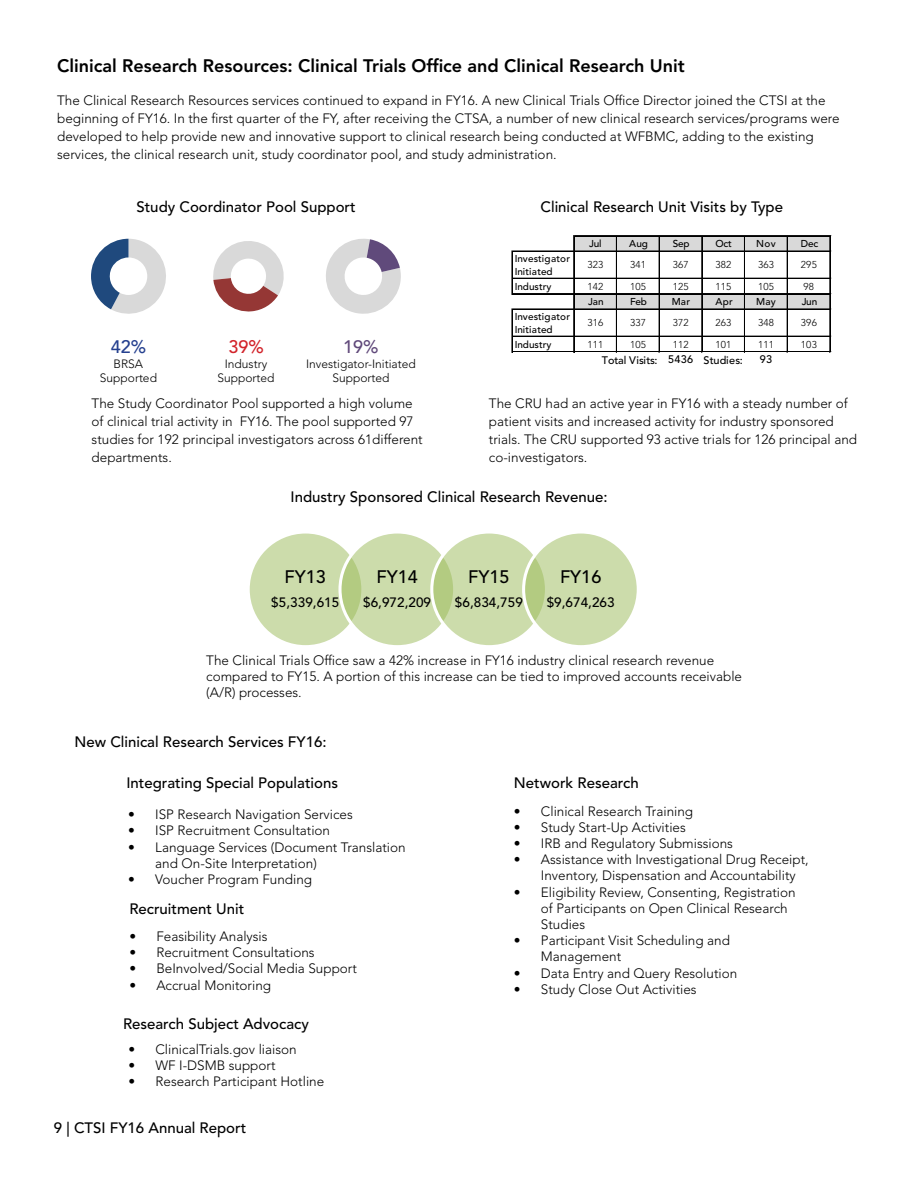
<style>
.page{position:relative;width:918px;height:1188px;background:#fff}
.page>*{position:absolute;margin:0;border:0;box-sizing:border-box;transform-origin:0 0}
.t1{font:800 18px "Avenir LT Std";color:#000}
.t2{font:500 18px "Avenir LT Std";color:#000}
.t3{font:500 18px "Avenir LT Std";color:#25408f}
.t4{font:500 18px "Avenir LT Std";color:#d2232a}
.t5{font:500 18px "Avenir LT Std";color:#60497a}
.t6{font:500 15px "Avenir LT Std";color:#000}
.t7{font:300 13.5px/18px "Avenir LT Std";color:#000}
.t8{font:500 13.5px "Avenir LT Std";letter-spacing:.005em;color:#000}
.t9{font:300 12px/14.4px "Avenir LT Std";color:#000;text-align:center}
.t10{font:500 10.8px "Avenir LT Std";letter-spacing:.01em;color:#000}
.t11{font:500 9.9px/13.6px "Avenir LT Std";letter-spacing:-.005em;color:#000}
.t12{font:300 9.9px "Avenir LT Std";letter-spacing:.025em;color:#000}
</style>
<div class="page">
<div style="left:574px;top:236px;width:257px;height:16px;background:#d9d9d9"></div>
<div style="left:574px;top:294px;width:257px;height:16px;background:#d9d9d9"></div>
<hr style="left:512px;top:251px;width:1px;height:43px;background:#000">
<hr style="left:573px;top:236px;width:1px;height:116px;background:#000">
<hr style="left:574px;top:236px;width:1px;height:116px;background:#000">
<hr style="left:616px;top:237px;width:1px;height:115px;background:#000">
<hr style="left:659px;top:237px;width:1px;height:115px;background:#000">
<hr style="left:702px;top:237px;width:1px;height:115px;background:#000">
<hr style="left:744px;top:237px;width:1px;height:115px;background:#000">
<hr style="left:787px;top:237px;width:1px;height:115px;background:#000">
<hr style="left:830px;top:237px;width:1px;height:115px;background:#000">
<hr style="left:512px;top:309px;width:1px;height:43px;background:#000">
<hr style="left:575px;top:235px;width:256px;height:1px;background:#000">
<hr style="left:575px;top:236px;width:256px;height:1px;background:#000">
<hr style="left:513px;top:251px;width:318px;height:1px;background:#000">
<hr style="left:513px;top:278px;width:318px;height:1px;background:#000">
<hr style="left:513px;top:293px;width:318px;height:1px;background:#000">
<hr style="left:513px;top:294px;width:318px;height:1px;background:#000">
<hr style="left:513px;top:309px;width:318px;height:1px;background:#000">
<hr style="left:513px;top:336px;width:318px;height:1px;background:#000">
<hr style="left:513px;top:351px;width:318px;height:1px;background:#000">
<hr style="left:513px;top:352px;width:318px;height:1px;background:#000">
<svg style="left:326px;top:239px;width:75px;height:75px"></svg>
<svg style="left:213px;top:241px;width:71px;height:71px"></svg>
<svg style="left:91px;top:239px;width:75px;height:75px"></svg>
<div style="left:248px;top:532px;width:115px;height:115px;background:#ccdcab;border-radius:50%"></div>
<div style="left:247px;top:530px;width:117px;height:118px;border:3px solid #fff;border-radius:50%"></div>
<div style="left:340px;top:532px;width:115px;height:115px;background:#9bbb59;border-radius:50%;opacity:.5"></div>
<div style="left:338px;top:530px;width:118px;height:118px;border:3px solid #fff;border-radius:50%"></div>
<div style="left:432px;top:532px;width:114px;height:115px;background:#9bbb59;border-radius:50%;opacity:.5"></div>
<div style="left:430px;top:530px;width:118px;height:118px;border:3px solid #fff;border-radius:50%"></div>
<div style="left:524px;top:532px;width:114px;height:115px;background:#9bbb59;border-radius:50%;opacity:.5"></div>
<div style="left:522px;top:530px;width:118px;height:118px;border:3px solid #fff;border-radius:50%"></div>
<h1 class="t1" style="left:57px;top:55px;width:629px">Clinical Research Resources: Clinical Trials Office and Clinical Research Unit</h1>
<p class="t7" style="left:57px;top:91px;width:784px">The Clinical Research Resources services continued to expand in FY16. A new Clinical Trials Office Director joined the CTSI at the beginning of FY16. In the first quarter of the FY, after receiving the CTSA, a number of new clinical research services/programs were developed to help provide new and innovative support to clinical research being conducted at WFBMC, adding to the existing services, the clinical research unit, study coordinator pool, and study administration.</p>
<p class="t6" style="left:136px;top:198px;width:221px">Study Coordinator Pool Support</p>
<h1 class="t3" style="left:111px;top:337px;width:37px">42%</h1>
<p class="t9" style="left:100px;top:356px;width:59px">BRSA<br>Supported</p>
<h1 class="t4" style="left:228px;top:337px;width:37px">39%</h1>
<p class="t9" style="left:218px;top:356px;width:59px">Industry<br>Supported</p>
<h1 class="t5" style="left:343px;top:337px;width:37px">19%</h1>
<p class="t9" style="left:306px;top:356px;width:111px">Investigator-Initiated<br>Supported</p>
<p class="t7" style="left:92px;top:394px;width:333px">The Study Coordinator Pool supported a high volume of clinical trial activity in FY16. The pool supported 97 studies for 192 principal investigators across 61different departments.</p>
<p class="t6" style="left:541px;top:198px;width:244px">Clinical Research Unit Visits by Type</p>
<p class="t11" style="left:589px;top:237px;width:14px">Jul</p>
<p class="t11" style="left:629px;top:237px;width:20px">Aug</p>
<p class="t11" style="left:673px;top:237px;width:18px">Sep</p>
<p class="t11" style="left:715px;top:237px;width:18px">Oct</p>
<p class="t11" style="left:756px;top:237px;width:21px">Nov</p>
<p class="t11" style="left:801px;top:237px;width:19px">Dec</p>
<p class="t11" style="left:515px;top:252px;width:57px">Investigator<br>Initiated</p>
<p class="t12" style="left:587px;top:259px;width:18px">323</p>
<p class="t12" style="left:630px;top:259px;width:18px">341</p>
<p class="t12" style="left:673px;top:259px;width:18px">367</p>
<p class="t12" style="left:715px;top:259px;width:18px">382</p>
<p class="t12" style="left:758px;top:259px;width:18px">363</p>
<p class="t12" style="left:801px;top:259px;width:18px">295</p>
<p class="t11" style="left:515px;top:280px;width:38px">Industry</p>
<p class="t12" style="left:587px;top:281px;width:18px">142</p>
<p class="t12" style="left:630px;top:281px;width:18px">105</p>
<p class="t12" style="left:673px;top:281px;width:18px">125</p>
<p class="t12" style="left:715px;top:281px;width:18px">115</p>
<p class="t12" style="left:758px;top:281px;width:18px">105</p>
<p class="t12" style="left:804px;top:281px;width:12px">98</p>
<p class="t11" style="left:588px;top:295px;width:17px">Jan</p>
<p class="t11" style="left:630px;top:295px;width:19px">Feb</p>
<p class="t11" style="left:672px;top:295px;width:20px">Mar</p>
<p class="t11" style="left:715px;top:295px;width:19px">Apr</p>
<p class="t11" style="left:756px;top:295px;width:21px">May</p>
<p class="t11" style="left:802px;top:295px;width:17px">Jun</p>
<p class="t11" style="left:515px;top:310px;width:57px">Investigator<br>Initiated</p>
<p class="t12" style="left:587px;top:317px;width:18px">316</p>
<p class="t12" style="left:630px;top:317px;width:18px">337</p>
<p class="t12" style="left:673px;top:317px;width:18px">372</p>
<p class="t12" style="left:715px;top:317px;width:18px">263</p>
<p class="t12" style="left:758px;top:317px;width:18px">348</p>
<p class="t12" style="left:801px;top:317px;width:18px">396</p>
<p class="t11" style="left:515px;top:338px;width:38px">Industry</p>
<p class="t12" style="left:587px;top:339px;width:18px">111</p>
<p class="t12" style="left:630px;top:339px;width:18px">105</p>
<p class="t12" style="left:673px;top:339px;width:18px">112</p>
<p class="t12" style="left:715px;top:339px;width:18px">101</p>
<p class="t12" style="left:758px;top:339px;width:18px">111</p>
<p class="t12" style="left:801px;top:339px;width:18px">103</p>
<p class="t10" style="left:602px;top:354px;width:93px">Total Visits: 5436</p>
<p class="t10" style="left:676px;top:354px;width:68px">Total Studies:</p>
<p class="t10" style="left:760px;top:353px;width:14px">93</p>
<p class="t7" style="left:489px;top:394px;width:370px">The CRU had an active year in FY16 with a steady number of patient visits and increased activity for industry sponsored trials. The CRU supported 93 active trials for 126 principal and co-investigators.</p>
<p class="t6" style="left:291px;top:489px;width:319px">Industry Sponsored Clinical Research Revenue:</p>
<h1 class="t2" style="left:285px;top:566px;width:43px">FY13</h1>
<p class="t8" style="left:271px;top:594px;width:69px">$5,339,615</p>
<h1 class="t2" style="left:376px;top:566px;width:43px">FY14</h1>
<p class="t8" style="left:363px;top:594px;width:69px">$6,972,209</p>
<h1 class="t2" style="left:468px;top:566px;width:43px">FY15</h1>
<p class="t8" style="left:455px;top:594px;width:69px">$6,834,759</p>
<h1 class="t2" style="left:560px;top:566px;width:43px">FY16</h1>
<p class="t8" style="left:547px;top:594px;width:69px">$9,674,263</p>
<p class="t7" style="left:206px;top:652px;width:537px;line-height:16.2px">The Clinical Trials Office saw a 42% increase in FY16 industry clinical research revenue compared to FY15. A portion of this increase can be tied to improved accounts receivable (A/R) processes.</p>
<p class="t6" style="left:75px;top:734px;width:253px">New Clinical Research Services FY16:</p>
<p class="t6" style="left:126px;top:774px;width:213px">Integrating Special Populations</p>
<p class="t7" style="left:128px;top:806px;width:226px">• ISP Research Navigation Services</p>
<p class="t7" style="left:128px;top:822px;width:203px">• ISP Recruitment Consultation</p>
<p class="t7" style="left:155px;top:839px;width:252px;line-height:16.2px;text-indent:-27px">• Language Services (Document Translation and On-Site Interpretation)</p>
<p class="t7" style="left:128px;top:870px;width:185px">• Voucher Program Funding</p>
<p class="t6" style="left:129px;top:900px;width:117px">Recruitment Unit</p>
<p class="t7" style="left:129px;top:927px;width:140px">• Feasibility Analysis</p>
<p class="t7" style="left:129px;top:944px;width:187px">• Recruitment Consultations</p>
<p class="t7" style="left:129px;top:960px;width:229px">• BeInvolved/Social Media Support</p>
<p class="t7" style="left:129px;top:976px;width:143px">• Accrual Monitoring</p>
<p class="t6" style="left:123px;top:1015px;width:187px">Research Subject Advocacy</p>
<p class="t7" style="left:128px;top:1040px;width:170px">• ClinicalTrials.gov liaison</p>
<p class="t7" style="left:128px;top:1056px;width:149px">• WF I-DSMB support</p>
<p class="t7" style="left:128px;top:1072px;width:197px">• Research Participant Hotline</p>
<p class="t6" style="left:54px;top:1119px;width:194px">9 | CTSI FY16 Annual Report</p>
<p class="t6" style="left:514px;top:774px;width:126px">Network Research</p>
<p class="t7" style="left:514px;top:802px;width:181px">• Clinical Research Training</p>
<p class="t7" style="left:514px;top:818px;width:173px">• Study Start-Up Activities</p>
<p class="t7" style="left:514px;top:834px;width:221px">• IRB and Regulatory Submissions</p>
<p class="t7" style="left:541px;top:852px;width:269px;line-height:16.2px;text-indent:-27px">• Assistance with Investigational Drug Receipt,<br>Inventory, Dispensation and Accountability</p>
<p class="t7" style="left:541px;top:884px;width:256px;line-height:16.2px;text-indent:-27px">• Eligibility Review, Consenting, Registration of Participants on Open Clinical Research<br>Studies</p>
<p class="t7" style="left:541px;top:933px;width:191px;line-height:16.2px;text-indent:-27px">• Participant Visit Scheduling and<br>Management</p>
<p class="t7" style="left:514px;top:964px;width:225px">• Data Entry and Query Resolution</p>
<p class="t7" style="left:514px;top:980px;width:184px">• Study Close Out Activities</p>
</div>
